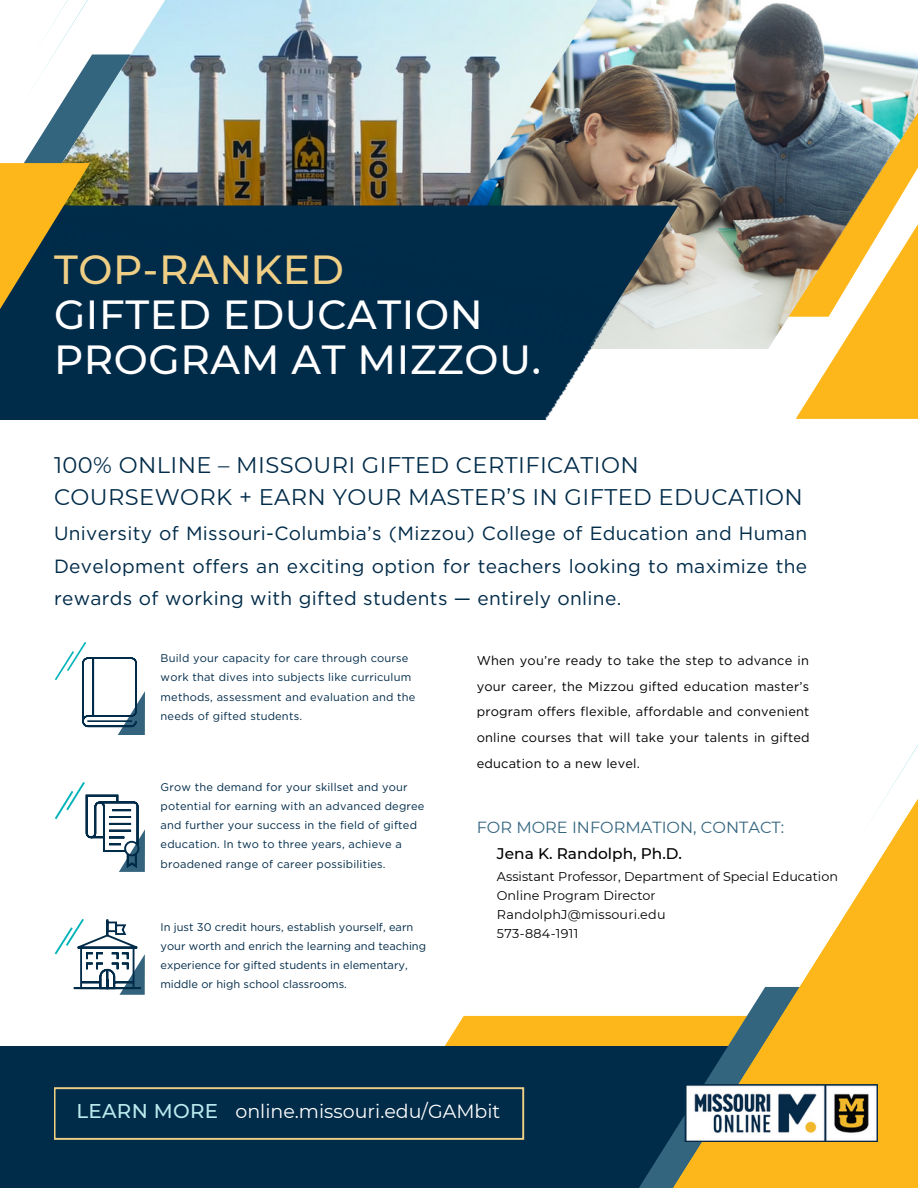
<style>
.page{position:relative;width:918px;height:1188px;background:#fff}
.page>*{position:absolute;margin:0;border:0;box-sizing:border-box;transform-origin:0 0}
.t1{font:500 40.5px/45px "Montserrat";letter-spacing:.015em;color:#fff}
.t2{font:500 40.5px "Montserrat";letter-spacing:.015em;color:#efce85}
.t3{font:22.65px/32.7px "Montserrat";letter-spacing:.02em;color:#002b49}
.t4{font:500 19.95px "Montserrat";letter-spacing:.015em;color:#b9ebee}
.t5{font:19.05px/32.7px "Gotham";letter-spacing:.02em;color:#002b49;text-align:justify}
.t6{font:19.05px "Montserrat";color:#fff}
.t7{font:16.05px "Montserrat";color:#34657f}
.t8{font:500 15.3px "Montserrat";color:#000}
.t9{font:12.75px/25.8px "Gotham";letter-spacing:.015em;color:#000;text-align:justify}
.t10{font:12.75px/19.2px "Montserrat";color:#000}
.t11{font:12.75px "Montserrat";letter-spacing:.025em;color:#000}
.t12{font:11.1px/19.2px "Gotham";letter-spacing:.015em;color:#002b49}
</style>
<div class="page">
<img style="left:24px;top:0;width:894px;height:349px">
<svg style="left:90px;top:205px;width:588px;height:144px;background:#758388"></svg>
<svg style="left:24px;top:0;width:64px;height:111px"></svg>
<svg style="left:884px;top:745px;width:34px;height:54px"></svg>
<div style="left:0;top:208px;width:627px;height:212px;background:#002b49"></div>
<svg style="left:0;top:163px;width:90px;height:146px;background:#85742e"></svg>
<svg style="left:356px;top:1016px;width:283px;height:31px;fill:#fdb71a"></svg>
<div style="left:0;top:1047px;width:918px;height:141px;background:#002b49"></div>
<svg style="left:639px;top:1015px;width:34px;height:173px"></svg>
<svg style="left:673px;top:799px;width:245px;height:389px"></svg>
<img style="left:685px;top:1085px;width:192px;height:57px">
<svg style="left:54px;top:1087px;width:470px;height:53px"></svg>
<svg style="left:55px;top:642px;width:90px;height:93px"></svg>
<svg style="left:55px;top:782px;width:90px;height:90px"></svg>
<svg style="left:55px;top:919px;width:90px;height:76px"></svg>
<svg style="left:796px;top:224px;width:122px;height:195px"></svg>
<p class="t2" style="left:54px;top:244px;width:292px">TOP-RANKED</p>
<p class="t1" style="left:54px;top:292px;width:488px">GIFTED EDUCATION<br>PROGRAM AT MIZZOU.</p>
<p class="t3" style="left:54px;top:448px;width:750px">100% ONLINE – MISSOURI GIFTED CERTIFICATION<br>COURSEWORK + EARN YOUR MASTER’S IN GIFTED EDUCATION</p>
<p class="t5" style="left:54px;top:517px;width:755px">University of Missouri-Columbia’s (Mizzou) College of Education and Human Development offers an exciting option for teachers looking to maximize the rewards of working with gifted students — entirely online.</p>
<p class="t12" style="left:161px;top:649px;width:256px">Build your capacity for care through course work that dives into subjects like curriculum methods, assessment and evaluation and the needs of gifted students.</p>
<p class="t12" style="left:161px;top:777px;width:265px">Grow the demand for your skillset and your potential for earning with an advanced degree and further your success in the field of gifted education. In two to three years, achieve a broadened range of career possibilities.</p>
<p class="t12" style="left:160px;top:917px;width:267px">In just 30 credit hours, establish yourself, earn your worth and enrich the learning and teaching experience for gifted students in elementary, middle or high school classrooms.</p>
<p class="t9" style="left:477px;top:647px;width:335px">When you’re ready to take the step to advance in your career, the Mizzou gifted education master’s program offers flexible, affordable and convenient online courses that will take your talents in gifted education to a new level.</p>
<p class="t7" style="left:477px;top:817px;width:309px">FOR MORE INFORMATION, CONTACT:</p>
<p class="t8" style="left:497px;top:845px;width:187px">Jena K. Randolph, Ph.D.</p>
<p class="t10" style="left:497px;top:866px;width:343px">Assistant Professor, Department of Special Education<br>Online Program Director</p>
<p class="t10" style="left:497px;top:905px;width:170px">RandolphJ@missouri.edu</p>
<p class="t11" style="left:497px;top:926px;width:83px">573-884-1911</p>
<p class="t4" style="left:76px;top:1099px;width:143px">LEARN MORE</p>
<p class="t6" style="left:235px;top:1099px;width:266px">online.missouri.edu/GAMbit</p>
</div>
